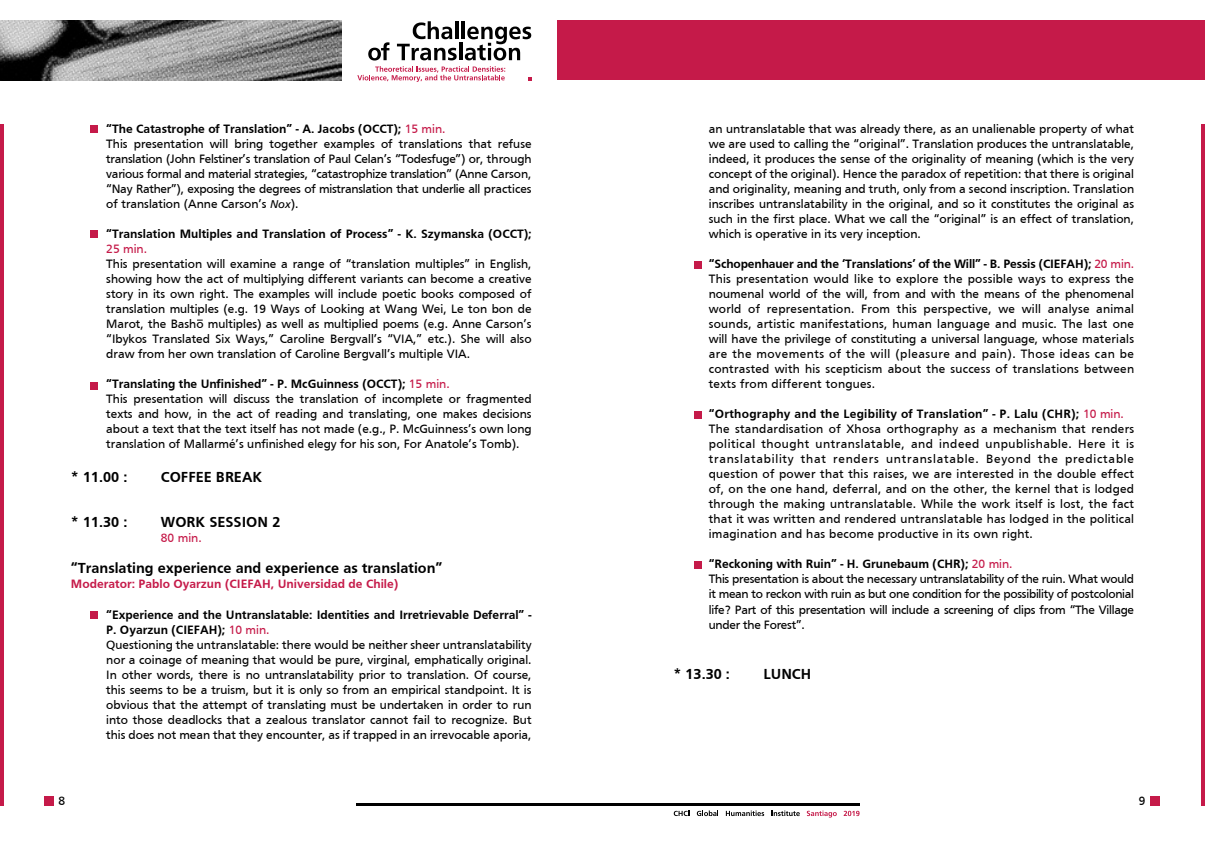
<style>
.page{position:relative;width:1205px;height:851px;background:#fff}
.page>*{position:absolute;margin:0;border:0;box-sizing:border-box;transform-origin:0 0}
.t1{font:700 15px "Frutiger";color:#000}
.t2{font:12.5px/15px "Frutiger";color:#000;text-align:justify}
.t3{font:12.5px/15px "Frutiger";letter-spacing:-.02em;color:#000}
.t4{font:12.5px/15px "Frutiger";letter-spacing:.02em;color:#000}
.t5{font:700 12.5px "Frutiger";color:#000}
.t6{font:700 12.5px "Frutiger";color:#c51a49}
.t7{font:12.5px "Frutiger";color:#c51a49}
.s1{font-weight:700}
.s2{color:#c51a49}
.s3{font-family:"Frutiger LT Std";font-style:italic;font-size:11.25px}
</style>
<div class="page">
<div style="left:1150px;top:796px;width:10px;height:9px;background:#c51a49"></div>
<div style="left:45px;top:796px;width:9px;height:9px;background:#c51a49"></div>
<hr style="left:1201px;top:124px;width:4px;height:681px;background:#c51a49">
<hr style="left:0;top:124px;width:4px;height:681px;background:#c51a49">
<hr style="left:455px;top:21px;width:3px;height:18px;background:#000">
<hr style="left:462px;top:21px;width:3px;height:18px;background:#000">
<svg style="left:368px;top:42px;width:21px;height:18px"></svg>
<svg style="left:397px;top:21px;width:60px;height:39px"></svg>
<hr style="left:459px;top:42px;width:3px;height:18px;background:#000">
<svg style="left:465px;top:27px;width:66px;height:33px"></svg>
<svg style="left:357px;top:66px;width:148px;height:16px"></svg>
<svg style="left:674px;top:810px;width:15px;height:5px"></svg>
<svg style="left:697px;top:810px;width:21px;height:6px"></svg>
<svg style="left:726px;top:810px;width:38px;height:6px"></svg>
<svg style="left:771px;top:810px;width:29px;height:6px"></svg>
<svg style="left:807px;top:810px;width:30px;height:7px"></svg>
<svg style="left:844px;top:810px;width:15px;height:6px"></svg>
<hr style="left:356px;top:803px;width:503px;height:2px;background:#000">
<div style="left:557px;top:20px;width:648px;height:60px;background:#c51a49"></div>
<img style="left:0;top:20px;width:341px;height:60px">
<div style="left:91px;top:125px;width:7px;height:7px;background:#c51a49"></div>
<div style="left:91px;top:230px;width:7px;height:7px;background:#c51a49"></div>
<div style="left:91px;top:383px;width:7px;height:7px;background:#c51a49"></div>
<div style="left:91px;top:612px;width:7px;height:7px;background:#c51a49"></div>
<div style="left:695px;top:261px;width:7px;height:7px;background:#c51a49"></div>
<div style="left:695px;top:411px;width:7px;height:7px;background:#c51a49"></div>
<div style="left:695px;top:561px;width:7px;height:7px;background:#c51a49"></div>
<p class="t3" style="left:106px;top:121px;width:427px"><span class="s1">“The Catastrophe of Translation” - A. Jacobs (OCCT);</span> <span class="s2">15 min.<br></span>This presentation will bring together examples of translations that refuse translation (John Felstiner’s translation of Paul Celan’s “Todesfuge”) or, through various formal and material strategies, “catastrophize translation” (Anne Carson, “Nay Rather”), exposing the degrees of mistranslation that underlie all practices of translation (Anne Carson’s <span class="s3">Nox</span>).</p>
<p class="t5" style="left:106px;top:227px;width:427px">“Translation Multiples and Translation of Process” - K. Szymanska (OCCT);</p>
<p class="t7" style="left:106px;top:242px;width:42px">25 min.</p>
<p class="t2" style="left:106px;top:256px;width:427px">This presentation will examine a range of “translation multiples” in English, showing how the act of multiplying different variants can become a creative story in its own right. The examples will include poetic books composed of translation multiples (e.g. 19 Ways of Looking at Wang Wei, Le ton bon de Marot, the Basho multiples) as well as multiplied poems (e.g. Anne Carson’s “Ibykos Translated Six Ways,” Caroline Bergvall’s “VIA,” etc.). She will also draw from her own translation of Caroline Bergvall’s multiple VIA.</p>
<p class="t2" style="left:106px;top:376px;width:427px;text-align:left"><span class="s1">“Translating the Unfinished” - P. McGuinness (OCCT);</span> <span class="s2">15 min.<br></span>This presentation will discuss the translation of incomplete or fragmented texts and how, in the act of reading and translating, one makes decisions about a text that the text itself has not made (e.g., P. McGuinness’s own long translation of Mallarmé’s unfinished elegy for his son, For Anatole’s Tomb).</p>
<p class="t1" style="left:71px;top:468px;width:58px">* 11.00 :</p>
<p class="t1" style="left:161px;top:468px;width:103px">COFFEE BREAK</p>
<p class="t1" style="left:71px;top:513px;width:58px">* 11.30 :</p>
<p class="t1" style="left:161px;top:513px;width:121px">WORK SESSION 2</p>
<p class="t7" style="left:161px;top:531px;width:42px">80 min.</p>
<p class="t1" style="left:71px;top:558px;width:373px">“Translating experience and experience as translation”</p>
<p class="t6" style="left:71px;top:576px;width:329px">Moderator: Pablo Oyarzun (CIEFAH, Universidad de Chile)</p>
<p class="t2" style="left:106px;top:607px;width:427px;text-align:left"><span class="s1">“Experience and the Untranslatable: Identities and Irretrievable Deferral” - P. Oyarzun (CIEFAH);</span> <span class="s2">10 min.<br></span>Questioning the untranslatable: there would be neither sheer untranslatability nor a coinage of meaning that would be pure, virginal, emphatically original.<br>In other words, there is no untranslatability prior to translation. Of course, this seems to be a truism, but it is only so from an empirical standpoint. It is obvious that the attempt of translating must be undertaken in order to run into those deadlocks that a zealous translator cannot fail to recognize. But this does not mean that they encounter, as if trapped in an irrevocable aporia,</p>
<p class="t2" style="left:709px;top:121px;width:427px">an untranslatable that was already there, as an unalienable property of what we are used to calling the “original”. Translation produces the untranslatable, indeed, it produces the sense of the originality of meaning (which is the very concept of the original). Hence the paradox of repetition: that there is original and originality, meaning and truth, only from a second inscription. Translation inscribes untranslatability in the original, and so it constitutes the original as such in the first place. What we call the “original” is an effect of translation, which is operative in its very inception.</p>
<p class="t2" style="left:709px;top:256px;width:427px"><span class="s1">“Schopenhauer and the ‘Translations’ of the Will” - B. Pessis (CIEFAH);</span> <span class="s2">20 min.<br></span>This presentation would like to explore the possible ways to express the noumenal world of the will, from and with the means of the phenomenal world of representation. From this perspective, we will analyse animal sounds, artistic manifestations, human language and music. The last one will have the privilege of constituting a universal language, whose materials are the movements of the will (pleasure and pain). Those ideas can be contrasted with his scepticism about the success of translations between texts from different tongues.</p>
<p class="t4" style="left:709px;top:406px;width:427px"><span class="s1">“Orthography and the Legibility of Translation” - P. Lalu (CHR);</span> <span class="s2">10 min.<br></span>The standardisation of Xhosa orthography as a mechanism that renders political thought untranslatable, and indeed unpublishable. Here it is translatability that renders untranslatable. Beyond the predictable question of power that this raises, we are interested in the double effect of, on the one hand, deferral, and on the other, the kernel that is lodged through the making untranslatable. While the work itself is lost, the fact that it was written and rendered untranslatable has lodged in the political imagination and has become productive in its own right.</p>
<p class="t3" style="left:709px;top:556px;width:427px"><span class="s1">“Reckoning with Ruin” - H. Grunebaum (CHR);</span> <span class="s2">20 min.<br></span>This presentation is about the necessary untranslatability of the ruin. What would it mean to reckon with ruin as but one condition for the possibility of postcolonial life? Part of this presentation will include a screening of clips from “The Village under the Forest”.</p>
<p class="t1" style="left:673px;top:665px;width:58px">* 13.30 :</p>
<p class="t1" style="left:763px;top:665px;width:49px">LUNCH</p>
<p class="t2" style="left:58px;top:793px;width:8px">8</p>
<p class="t2" style="left:1138px;top:793px;width:8px">9</p>
</div>
